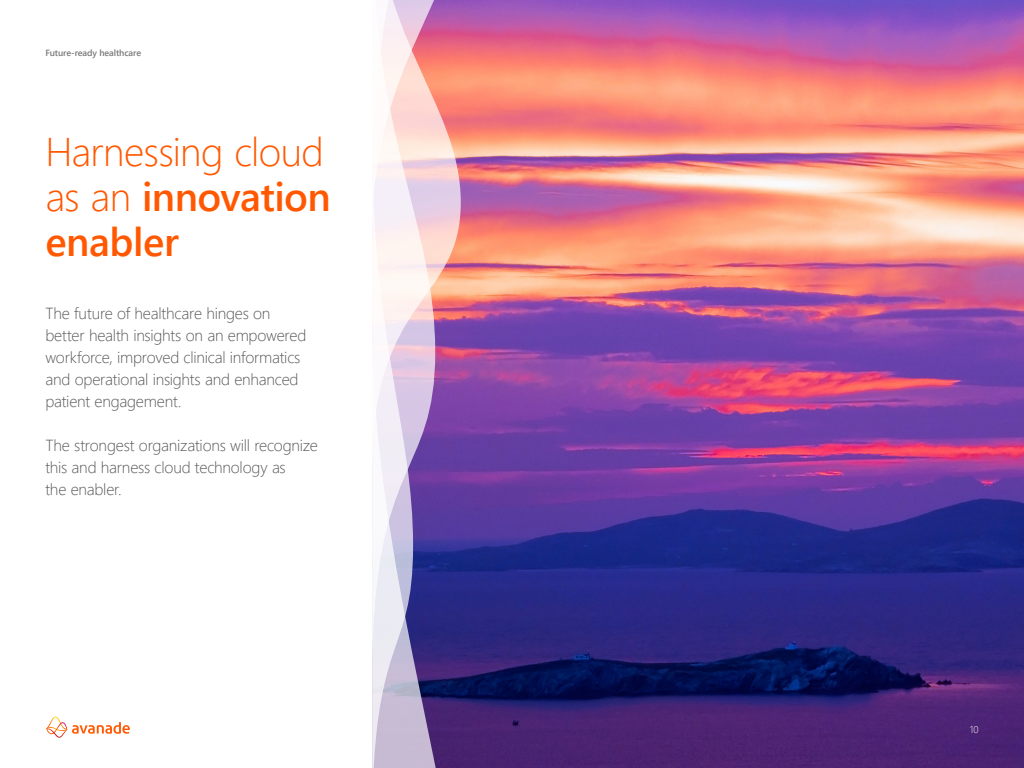
<style>
.page{position:relative;width:1024px;height:768px;background:#fff}
.page>*{position:absolute;margin:0;border:0;box-sizing:border-box;transform-origin:0 0}
.t1{font:300 40px/45px "Segoe UI";letter-spacing:-.015em;color:#ff5800}
.t2{font:300 16px/22px "Segoe UI";letter-spacing:-.015em;color:#575756}
.t3{font:300 10px "Segoe UI";color:#fff}
.t4{font:600 9px "Segoe UI";letter-spacing:-.01em;color:#797978}
.s1{font-weight:600}
</style>
<div class="page">
<img style="left:461px;top:0;width:563px;height:768px">
<svg style="left:46px;top:717px;width:84px;height:21px"></svg>
<svg style="left:372px;top:0;width:89px;height:768px"></svg>
<p class="t4" style="left:45px;top:45px;width:97px">Future-ready healthcare</p>
<h1 class="t1" style="left:45px;top:128px;width:287px">Harnessing cloud as an <span class="s1">innovation enabler</span></h1>
<p class="t2" style="left:45px;top:302px;width:263px">The future of healthcare hinges on better health insights on an empowered workforce, improved clinical informatics and operational insights and enhanced patient engagement.</p>
<p class="t2" style="left:45px;top:434px;width:274px">The strongest organizations will recognize this and harness cloud technology as<br>the enabler.</p>
<p class="t3" style="left:970px;top:722px;width:10px">10</p>
</div>
